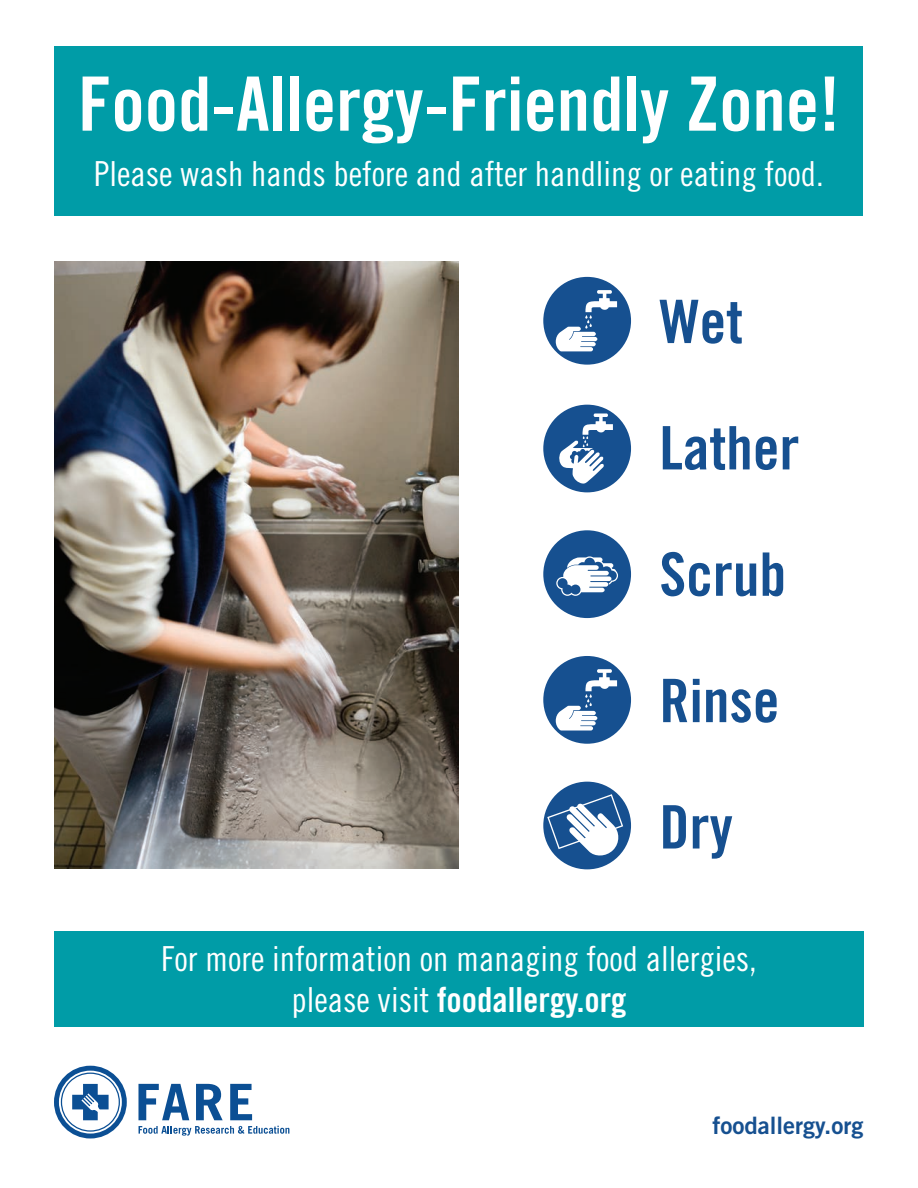
<style>
.page{position:relative;width:918px;height:1188px;background:#fff}
.page>*{position:absolute;margin:0;border:0;box-sizing:border-box;transform-origin:0 0}
.t1{font:75px "Trade Gothic LT Std Bd Cn 20";color:#fff}
.t2{font:60px/126.3px "Trade Gothic LT Std Bd Cn 20";color:#165090}
.t3{font:34.5px "Trade Gothic LT Std Cn 18";color:#fff}
.t4{font:34.5px "Trade Gothic LT Std Bd Cn 20";color:#fff}
.t5{font:24px "Trade Gothic LT Std Bd 2";color:#165090}
.s1{font-family:"Trade Gothic LT Std Cn 18"}
</style>
<div class="page">
<div style="left:55px;top:46px;width:808px;height:170px;background:#009ca7"></div>
<img style="left:54px;top:261px;width:405px;height:608px">
<div style="left:54px;top:931px;width:810px;height:96px;background:#009ca7"></div>
<svg style="left:54px;top:1066px;width:73px;height:72px"></svg>
<svg style="left:138px;top:1084px;width:51px;height:36px"></svg>
<svg style="left:196px;top:1084px;width:27px;height:36px"></svg>
<svg style="left:230px;top:1084px;width:22px;height:36px"></svg>
<svg style="left:139px;top:1126px;width:150px;height:10px"></svg>
<div style="left:543px;top:530px;width:88px;height:88px;background:#165090;border-radius:50%"></div>
<svg style="left:556px;top:556px;width:62px;height:40px"></svg>
<div style="left:543px;top:405px;width:88px;height:87px;background:#165090;border-radius:50%"></div>
<svg style="left:558px;top:413px;width:55px;height:71px"></svg>
<div style="left:543px;top:277px;width:88px;height:88px;background:#165090;border-radius:50%"></div>
<svg style="left:556px;top:290px;width:61px;height:61px"></svg>
<div style="left:543px;top:656px;width:88px;height:88px;background:#165090;border-radius:50%"></div>
<svg style="left:556px;top:669px;width:61px;height:62px"></svg>
<div style="left:543px;top:782px;width:88px;height:87px;background:#165090;border-radius:50%"></div>
<svg style="left:547px;top:794px;width:76px;height:63px"></svg>
<h1 class="t1" style="left:78px;top:58px;width:763px">Food-Allergy-Friendly Zone!</h1>
<p class="t3" style="left:94px;top:153px;width:731px">Please wash hands before and after handling or eating food.</p>
<h2 class="t2" style="left:660px;top:258px;width:141px">Wet<br>Lather<br>Scrub<br>Rinse<br>Dry</h2>
<p class="t3" style="left:161px;top:938px;width:597px">For more information on managing food allergies,</p>
<p class="t4" style="left:291px;top:979px;width:337px"><span class="s1">please visit</span> foodallergy.org</p>
<p class="t5" style="left:713px;top:1111px;width:152px">foodallergy.org</p>
</div>
